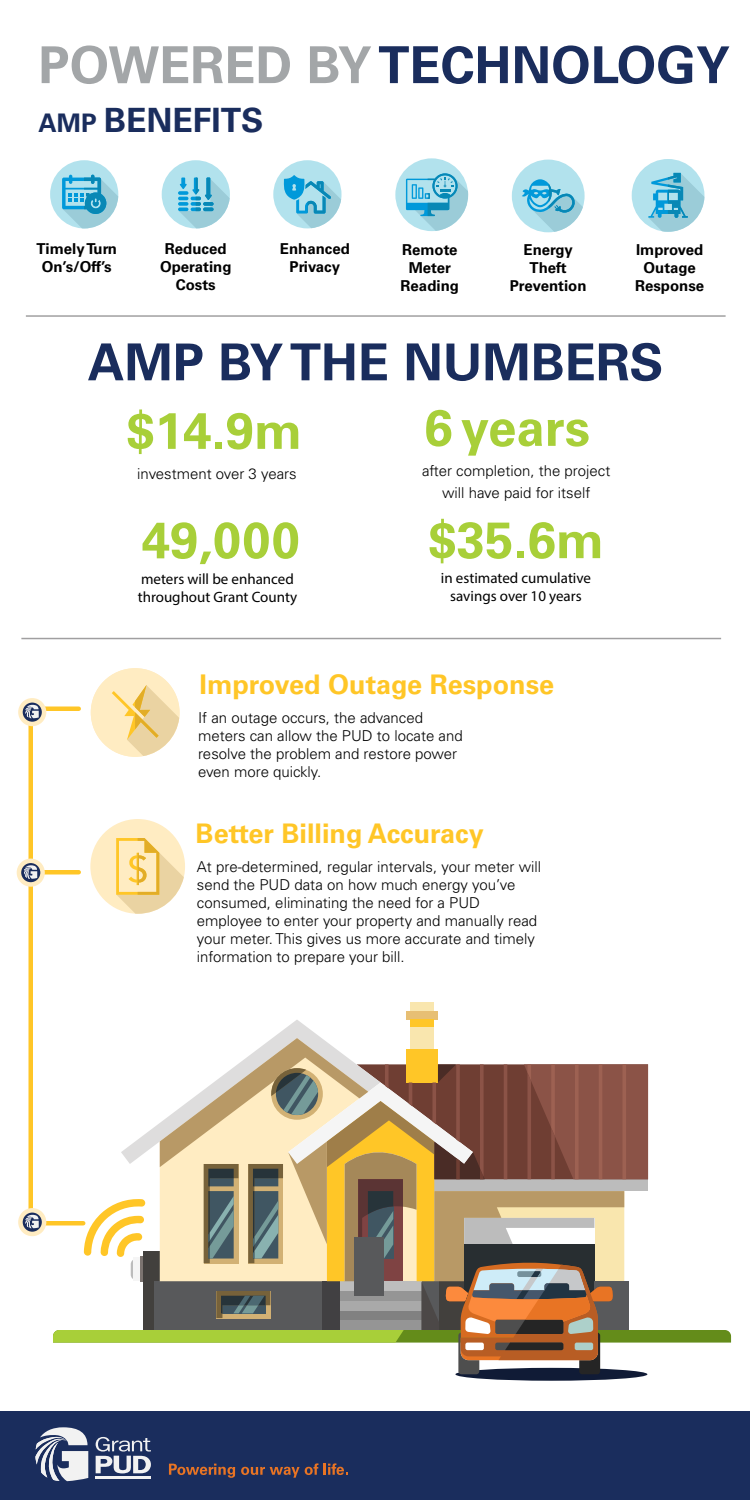
<style>
.page{position:relative;width:750px;height:1500px;background:#fff}
.page>*{position:absolute;margin:0;border:0;box-sizing:border-box;transform-origin:0 0}
.t1{font:700 51px "Univers LT Std";color:#1a2d5d}
.t2{font:700 51px "Univers LT Std";color:#a8cf39}
.t3{font:700 33.45px "Univers LT Std";color:#1a2d5d}
.t4{font:700 27px "Univers LT Std";color:#ffc627}
.t5{font:300 15px/18px "Univers";color:#000}
.t6{font:700 15px/18px "Univers LT Std";color:#000;text-align:center}
.t7{font:15px/18px "Myriad Pro";color:#000}
.s1{color:#a3a6a8}
.s2{font-size:25.5px}
</style>
<div class="page">
<svg style="left:512px;top:160px;width:73px;height:72px"></svg>
<svg style="left:50px;top:160px;width:68px;height:68px"></svg>
<svg style="left:162px;top:160px;width:68px;height:68px"></svg>
<svg style="left:273px;top:160px;width:69px;height:68px"></svg>
<svg style="left:632px;top:159px;width:72px;height:73px"></svg>
<div style="left:395px;top:158px;width:73px;height:73px;background:#b2e2ed;border-radius:50%"></div>
<svg style="left:406px;top:173px;width:62px;height:58px"></svg>
<div style="left:0;top:1412px;width:750px;height:88px;background:#1a2d5d"></div>
<div style="left:407px;top:1011px;width:31px;height:9px;background:#e7bf74"></div>
<div style="left:411px;top:1002px;width:23px;height:9px;background:#f9e6ae"></div>
<div style="left:455px;top:1368px;width:192px;height:13px;background:#101b36;border-radius:50%"></div>
<svg style="left:53px;top:1020px;width:678px;height:354px"></svg>
<div style="left:90px;top:819px;width:95px;height:95px;background:#ffecc2;border-radius:50%"></div>
<svg style="left:116px;top:838px;width:68px;height:76px"></svg>
<svg style="left:91px;top:668px;width:89px;height:89px"></svg>
<hr style="left:26px;top:315px;width:700px;height:2px;background:#414042">
<hr style="left:21px;top:638px;width:700px;height:1px;background:#414042">
<div style="left:28px;top:712px;width:5px;height:511px;background:#ffc627"></div>
<div style="left:37px;top:1221px;width:46px;height:5px;background:#ffc627"></div>
<hr style="left:32px;top:870px;width:47px;height:4px;background:#ffc627">
<div style="left:32px;top:706px;width:47px;height:5px;background:#ffc627"></div>
<svg style="left:20px;top:1210px;width:24px;height:24px"></svg>
<div style="left:18px;top:1208px;width:28px;height:28px;border:4px solid #ffecc2;border-radius:50%"></div>
<svg style="left:26px;top:1215px;width:13px;height:13px"></svg>
<svg style="left:19px;top:861px;width:24px;height:23px"></svg>
<div style="left:17px;top:859px;width:28px;height:28px;border:4px solid #ffecc2;border-radius:50%"></div>
<svg style="left:24px;top:865px;width:13px;height:14px"></svg>
<svg style="left:20px;top:700px;width:24px;height:24px"></svg>
<div style="left:18px;top:698px;width:28px;height:28px;border:4px solid #ffecc2;border-radius:50%"></div>
<svg style="left:26px;top:705px;width:13px;height:13px"></svg>
<svg style="left:35px;top:1427px;width:53px;height:54px"></svg>
<svg style="left:96px;top:1437px;width:55px;height:36px"></svg>
<hr style="left:96px;top:1476px;width:55px;height:2px;background:#f2f2f2">
<svg style="left:169px;top:1464px;width:66px;height:14px"></svg>
<svg style="left:241px;top:1463px;width:77px;height:15px"></svg>
<svg style="left:324px;top:1463px;width:24px;height:12px"></svg>
<h1 class="t1" style="left:38px;top:35px;width:693px"><span class="s1">POWERED BY</span>TECHNOLOGY</h1>
<h2 class="t3" style="left:38px;top:100px;width:227px"><span class="s2">AMP</span> BENEFITS</h2>
<p class="t6" style="left:36px;top:240px;width:82px">Timely Turn<br>On’s/Off’s</p>
<p class="t6" style="left:160px;top:240px;width:73px">Reduced<br>Operating<br>Costs</p>
<p class="t6" style="left:280px;top:240px;width:72px">Enhanced<br>Privacy</p>
<p class="t6" style="left:401px;top:241px;width:60px">Remote<br>Meter<br>Reading</p>
<p class="t6" style="left:510px;top:241px;width:78px">Energy<br>Theft<br>Prevention</p>
<p class="t6" style="left:635px;top:241px;width:71px">Improved<br>Outage<br>Response</p>
<h1 class="t1" style="left:88px;top:332px;width:577px">AMP BY THE NUMBERS</h1>
<h1 class="t2" style="left:126px;top:401px;width:177px">$14.9m</h1>
<h1 class="t2" style="left:424px;top:398px;width:167px">6 years</h1>
<p class="t5" style="left:137px;top:465px;width:161px">investment over 3 years</p>
<p class="t5" style="left:422px;top:460px;width:190px;line-height:21.3px;text-align:center">after completion, the project will have paid for itself</p>
<h1 class="t2" style="left:428px;top:510px;width:177px">$35.6m</h1>
<h1 class="t2" style="left:142px;top:511px;width:159px">49,000</h1>
<p class="t7" style="left:138px;top:569px;width:161px">meters will be enhanced throughout Grant County</p>
<p class="t7" style="left:441px;top:569px;width:152px;text-align:center">in estimated cumulative savings over 10 years</p>
<h3 class="t4" style="left:200px;top:669px;width:356px">Improved Outage Response</h3>
<p class="t5" style="left:198px;top:709px;width:266px">If an outage occurs, the advanced meters can allow the PUD to locate and resolve the problem and restore power even more quickly.</p>
<h3 class="t4" style="left:196px;top:817px;width:290px">Better Billing Accuracy</h3>
<p class="t5" style="left:197px;top:857px;width:346px">At pre-determined, regular intervals, your meter will send the PUD data on how much energy you’ve consumed, eliminating the need for a PUD employee to enter your property and manually read your meter. This gives us more accurate and timely information to prepare your bill.</p>
</div>
